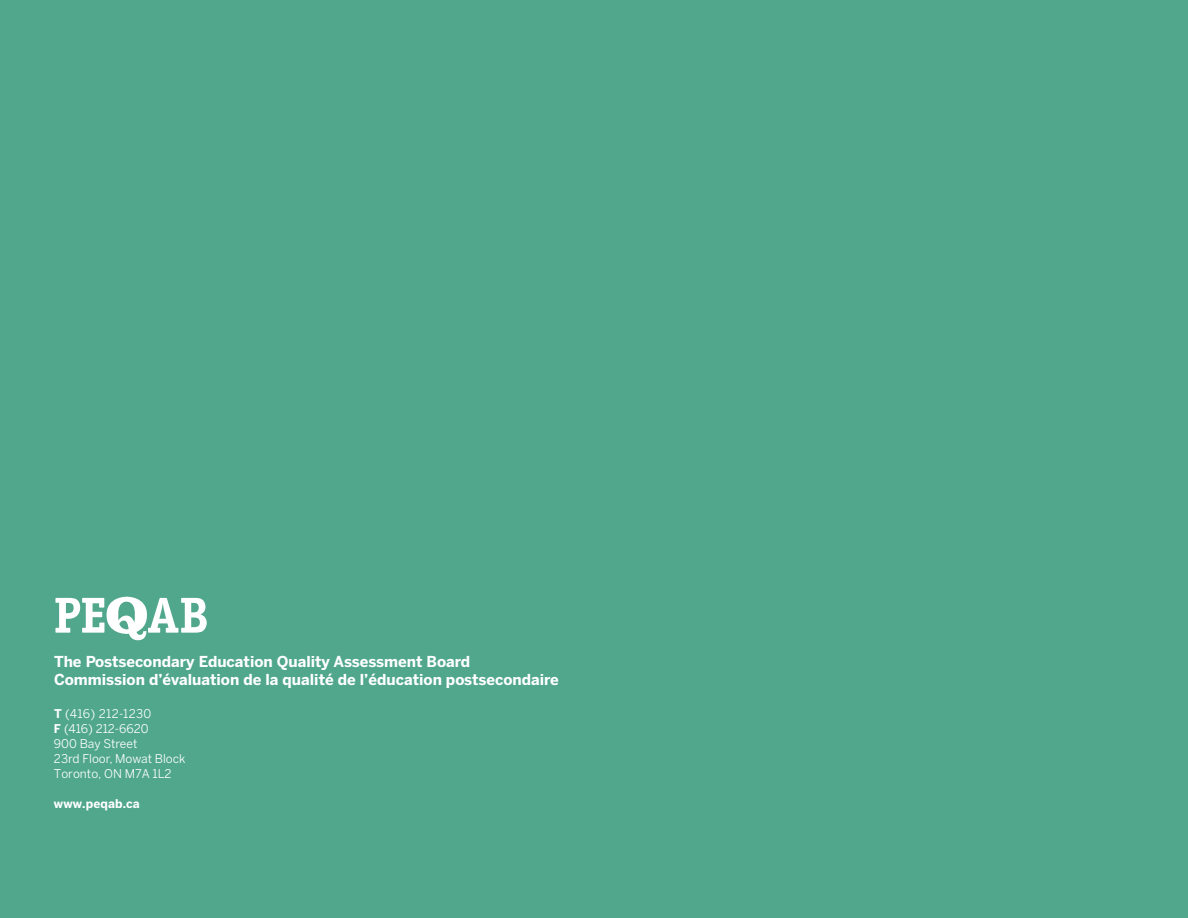
<style>
.page{position:relative;width:1188px;height:918px;background:#50a78c}
.page>*{position:absolute;margin:0;border:0;box-sizing:border-box;transform-origin:0 0}
.t1{font:700 15px/18px "Benton Sans";color:#fff}
.t2{font:12px/15px "Benton Sans";color:#fff}
.t3{font:700 12px "Benton Sans";letter-spacing:.01em;color:#fff}
.s1{font-weight:700}
</style>
<div class="page">
<svg style="left:55px;top:597px;width:152px;height:43px"></svg>
<p class="t1" style="left:54px;top:653px;width:506px">The Postsecondary Education Quality Assessment Board<br>Commission d’évaluation de la qualité de l’éducation postsecondaire</p>
<p class="t2" style="left:54px;top:706px;width:133px"><span class="s1">T</span> (416) 212-1230<br><span class="s1">F</span> (416) 212-6620<br>900 Bay Street<br>23rd Floor, Mowat Block<br>Toronto, ON M7A 1L2</p>
<p class="t3" style="left:54px;top:797px;width:87px">www.peqab.ca</p>
</div>
